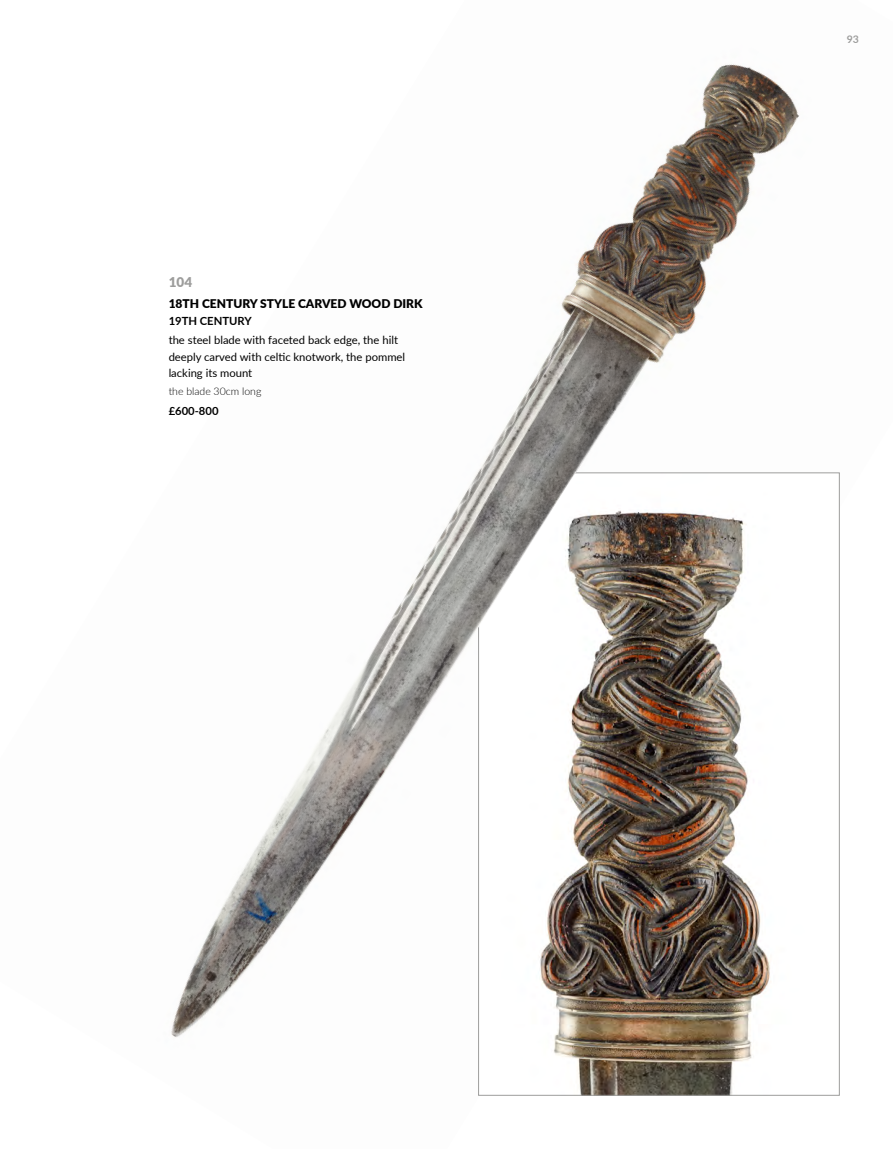
<style>
.page{position:relative;width:893px;height:1149px;background:#fff}
.page>*{position:absolute;margin:0;border:0;box-sizing:border-box;transform-origin:0 0}
._1_Lot_Number{font:900 13.5px "Lato";color:#9d9d9c}
._2_Designer_movement{font:900 12px "Lato";color:#000}
._4_Sub_description{font:11.25px/16.5px "Lato";color:#000}
._3_Description{font:700 11.25px "Lato";color:#000}
._8_Estimate{font:700 11.25px "Lato";color:#000}
._5_Dimensions{font:300 10.5px "Lato";color:#000}
.t1{font:700 10.5px "Lato";color:#9d9d9c}
</style>
<div class="page">
<img style="left:554px;top:886px;width:217px;height:207px">
<img style="left:173px;top:65px;width:575px;height:971px">
<p class="_1_Lot_Number" style="left:169px;top:272px;width:25px">104</p>
<p class="_2_Designer_movement" style="left:169px;top:295px;width:255px">18TH CENTURY STYLE CARVED WOOD DIRK</p>
<p class="_3_Description" style="left:169px;top:312px;width:85px">19TH CENTURY</p>
<p class="_4_Sub_description" style="left:169px;top:331px;width:238px">the steel blade with faceted back edge, the hilt deeply carved with celtic knotwork, the pommel lacking its mount</p>
<p class="_5_Dimensions" style="left:169px;top:384px;width:94px">the blade 30cm long</p>
<p class="_8_Estimate" style="left:169px;top:402px;width:51px">£600-800</p>
<p class="t1" style="left:847px;top:31px;width:14px">93</p>
</div>
